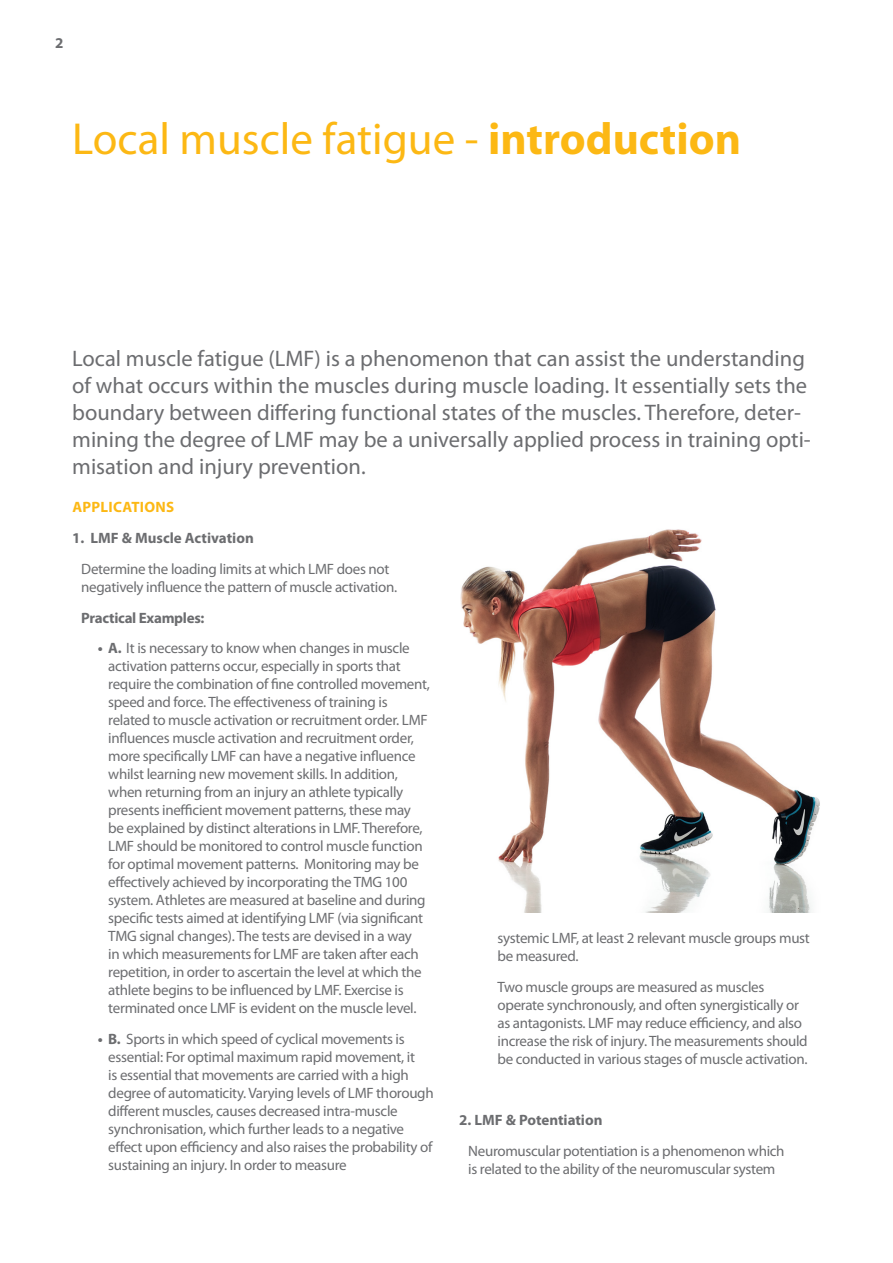
<style>
.page{position:relative;width:893px;height:1263px;background:#fff}
.page>*{position:absolute;margin:0;border:0;box-sizing:border-box;transform-origin:0 0}
.t1{font:45px "Myriad Pro";color:#fcb814}
.Intro_text{font:22.5px/27px "Myriad Pro";color:#6c6d70}
.Listing_lvl_2{font:15px/18px "Myriad Pro";letter-spacing:-.02em;color:#6c6d70}
.Title_lvl_2{font:700 15px "Myriad Pro";color:#6c6d70}
.Listing_lvl_2-2{font:700 15px "Myriad Pro";letter-spacing:-.02em;color:#6c6d70}
.Title_lvl_1{font:700 15px "Myriad Pro";letter-spacing:.02em;color:#fcb814}
.s1{font-weight:700}
</style>
<div class="page">
<img style="left:460px;top:529px;width:360px;height:383px">
<p class="Title_lvl_2" style="left:55px;top:33px;width:10px">2</p>
<p class="t1" style="left:72px;top:111px;width:670px">Local muscle fatigue - <span class="s1">introduction</span></p>
<p class="Intro_text" style="left:72px;top:345px;width:740px">Local muscle fatigue (LMF) is a phenomenon that can assist the understanding of what occurs within the muscles during muscle loading. It essentially sets the boundary between differing functional states of the muscles. Therefore, deter&shy;mining the degree of LMF may be a universally applied process in training opti&shy;misation and injury prevention.</p>
<p class="Title_lvl_1" style="left:72px;top:497px;width:103px">APPLICATIONS</p>
<p class="Title_lvl_2" style="left:72px;top:528px;width:183px">1. LMF &amp; Muscle Activation</p>
<p class="Listing_lvl_2" style="left:81px;top:559px;width:317px">Determine the loading limits at which LMF does not negatively influence the pattern of muscle activation.</p>
<p class="Listing_lvl_2-2" style="left:81px;top:608px;width:125px">Practical Examples:</p>
<p class="Listing_lvl_2" style="left:108px;top:639px;width:323px;text-indent:-10px"><span class="s1">• A.</span> It is necessary to know when changes in muscle activation patterns occur, especially in sports that require the combination of fine controlled movement, speed and force. The effectiveness of training is related to muscle activation or recruitment order. LMF influences muscle activation and recruitment order, more specifically LMF can have a negative influence whilst learning new movement skills. In addition, when returning from an injury an athlete typically presents inefficient movement patterns, these may be explained by distinct alterations in LMF. Therefore, LMF should be monitored to control muscle function for optimal movement patterns. Monitoring may be effectively achieved by incorporating the TMG 100 system. Athletes are measured at baseline and during specific tests aimed at identifying LMF (via significant TMG signal changes). The tests are devised in a way<br>in which measurements for LMF are taken after each repetition, in order to ascertain the level at which the athlete begins to be influenced by LMF. Exercise is terminated once LMF is evident on the muscle level.</p>
<p class="Listing_lvl_2" style="left:108px;top:1030px;width:327px;text-indent:-10px"><span class="s1">• B.</span> Sports in which speed of cyclical movements is essential: For optimal maximum rapid movement, it<br>is essential that movements are carried with a high degree of automaticity. Varying levels of LMF thorough different muscles, causes decreased intra-muscle synchronisation, which further leads to a negative effect upon efficiency and also raises the probability of sustaining an injury. In order to measure</p>
<p class="Listing_lvl_2" style="left:497px;top:929px;width:314px">systemic LMF, at least 2 relevant muscle groups must be measured.</p>
<p class="Listing_lvl_2" style="left:497px;top:977px;width:312px">Two muscle groups are measured as muscles operate synchronously, and often synergistically or as antagonists. LMF may reduce efficiency, and also increase the risk of injury. The measurements should be conducted in various stages of muscle activation.</p>
<p class="Title_lvl_2" style="left:459px;top:1110px;width:145px">2. LMF &amp; Potentiation</p>
<p class="Listing_lvl_2" style="left:468px;top:1142px;width:318px">Neuromuscular potentiation is a phenomenon which is related to the ability of the neuromuscular system</p>
</div>
